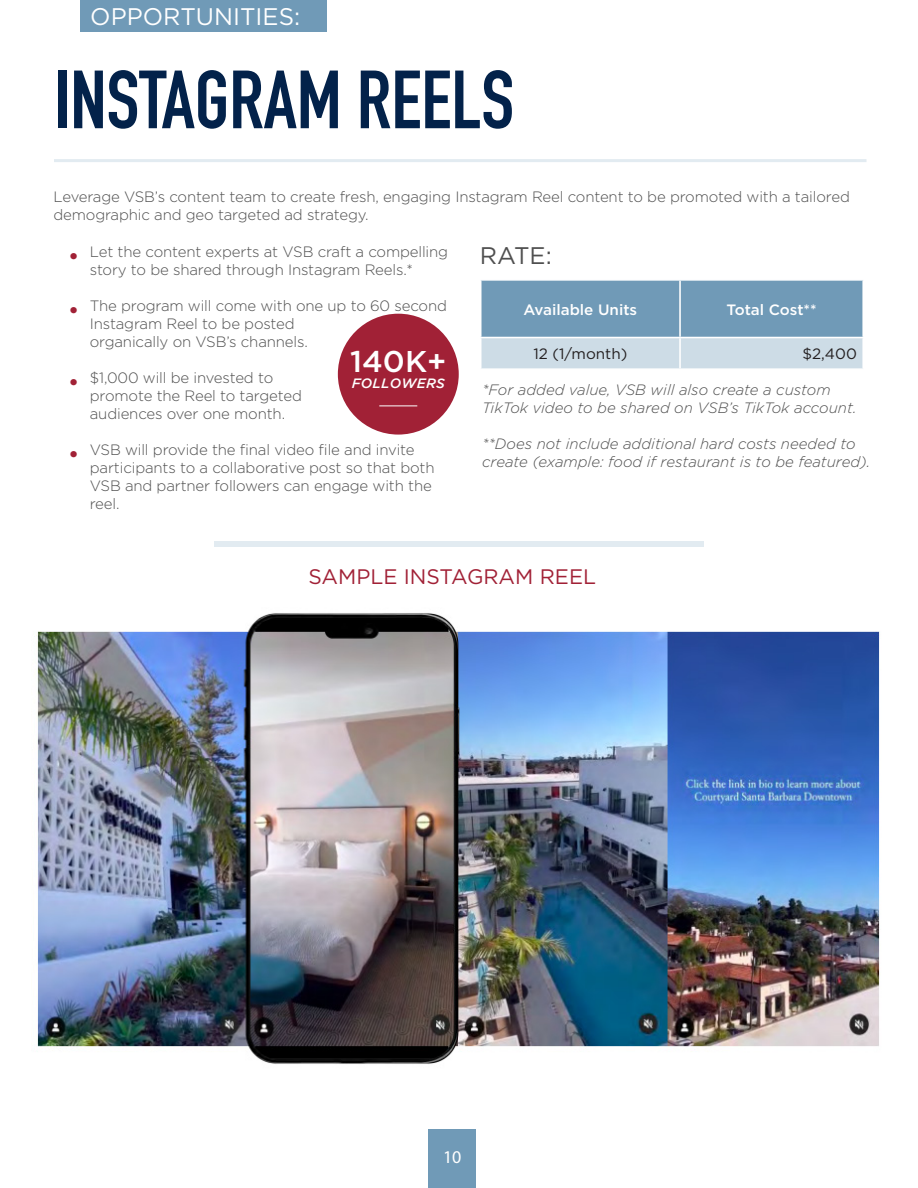
<style>
.page{position:relative;width:918px;height:1188px;background:#fff}
.page>*{position:absolute;margin:0;border:0;box-sizing:border-box;transform-origin:0 0}
.Main_Header_Large{font:81px "DIN Engschrift Std";color:#03224a}
.t1{font:500 30px "Gotham";color:#fff}
.t2{font:24px "Gotham";color:#fff}
.t3{font:24px "Gotham";color:#4f4f4f}
.Main_Body{font:21px "Gotham";color:#a12136}
.t4{font:18px "Myriad Pro";color:#fff}
.t5{font:300 15px/18px "Gotham";letter-spacing:-.01em;color:#4f4f4f}
.Main_Body-2{font:italic 300 15px/18px "Gotham";color:#4f4f4f}
.Cover_Date{font:500 15px "Gotham";color:#fff}
.Cover_Date-2{font:15px "Gotham";color:#231f20}
.t6{font:italic 500 13.5px "Gotham";letter-spacing:.015em;color:#fff}
.s1{font-family:"Myriad Pro";font-weight:400;font-size:30px;color:#a12136}
</style>
<div class="page">
<div style="left:80px;top:0;width:246px;height:32px;background:#709ab7"></div>
<div style="left:429px;top:1130px;width:47px;height:58px;background:#709ab7"></div>
<hr style="left:54px;top:159px;width:813px;height:3px;background:#e2ebf1">
<svg style="left:482px;top:281px;width:380px;height:87px;background:#91b1c7"></svg>
<hr style="left:679px;top:281px;width:2px;height:56px;background:#fff">
<hr style="left:679px;top:338px;width:2px;height:30px;background:#fff">
<hr style="left:480px;top:337px;width:200px;height:1px;background:#fff">
<hr style="left:680px;top:337px;width:184px;height:1px;background:#fff">
<div style="left:338px;top:314px;width:121px;height:121px;background:#a12136;border-radius:50%"></div>
<hr style="left:379px;top:406px;width:38px;height:1px;background:#fff">
<img style="left:36px;top:613px;width:844px;height:451px">
<div style="left:214px;top:541px;width:490px;height:6px;background:#e2ebf1"></div>
<p class="t2" style="left:90px;top:1px;width:211px">OPPORTUNITIES:</p>
<p class="Main_Header_Large" style="left:54px;top:52px;width:462px">INSTAGRAM REELS</p>
<p class="t5" style="left:54px;top:187px;width:798px">Leverage VSB’s content team to create fresh, engaging Instagram Reel content to be promoted with a tailored demographic and geo targeted ad strategy.</p>
<p class="t5" style="left:90px;top:242px;width:360px;text-indent:-20px"><span class="s1">•</span> Let the content experts at VSB craft a compelling story to be shared through Instagram Reels.*</p>
<p class="t5" style="left:90px;top:296px;width:359px;text-indent:-20px"><span class="s1">•</span> The program will come with one up to 60 second<br>Instagram Reel to be posted<br>organically on VSB’s channels.</p>
<p class="t5" style="left:90px;top:368px;width:214px;text-indent:-20px"><span class="s1">•</span> $1,000 will be invested to promote the Reel to targeted audiences over one month.</p>
<p class="t5" style="left:90px;top:440px;width:346px;text-indent:-20px"><span class="s1">•</span> VSB will provide the final video file and invite participants to a collaborative post so that both VSB and partner followers can engage with the reel.</p>
<p class="t1" style="left:350px;top:342px;width:98px">140K+</p>
<p class="t6" style="left:352px;top:376px;width:95px">FOLLOWERS</p>
<p class="t3" style="left:480px;top:240px;width:73px">RATE:</p>
<p class="Cover_Date" style="left:523px;top:300px;width:115px">Available Units</p>
<p class="Cover_Date" style="left:727px;top:300px;width:92px">Total Cost**</p>
<p class="Cover_Date-2" style="left:533px;top:344px;width:95px">12 (1/month)</p>
<p class="Cover_Date-2" style="left:802px;top:344px;width:56px">$2,400</p>
<p class="Main_Body-2" style="left:482px;top:381px;width:376px">*For added value, VSB will also create a custom<br>TikTok video to be shared on VSB’s TikTok account.</p>
<p class="Main_Body-2" style="left:482px;top:435px;width:390px">**Does not include additional hard costs needed to create (example: food if restaurant is to be featured).</p>
<p class="Main_Body" style="left:308px;top:563px;width:289px">SAMPLE INSTAGRAM REEL</p>
<p class="t4" style="left:443px;top:1146px;width:20px">10</p>
</div>
